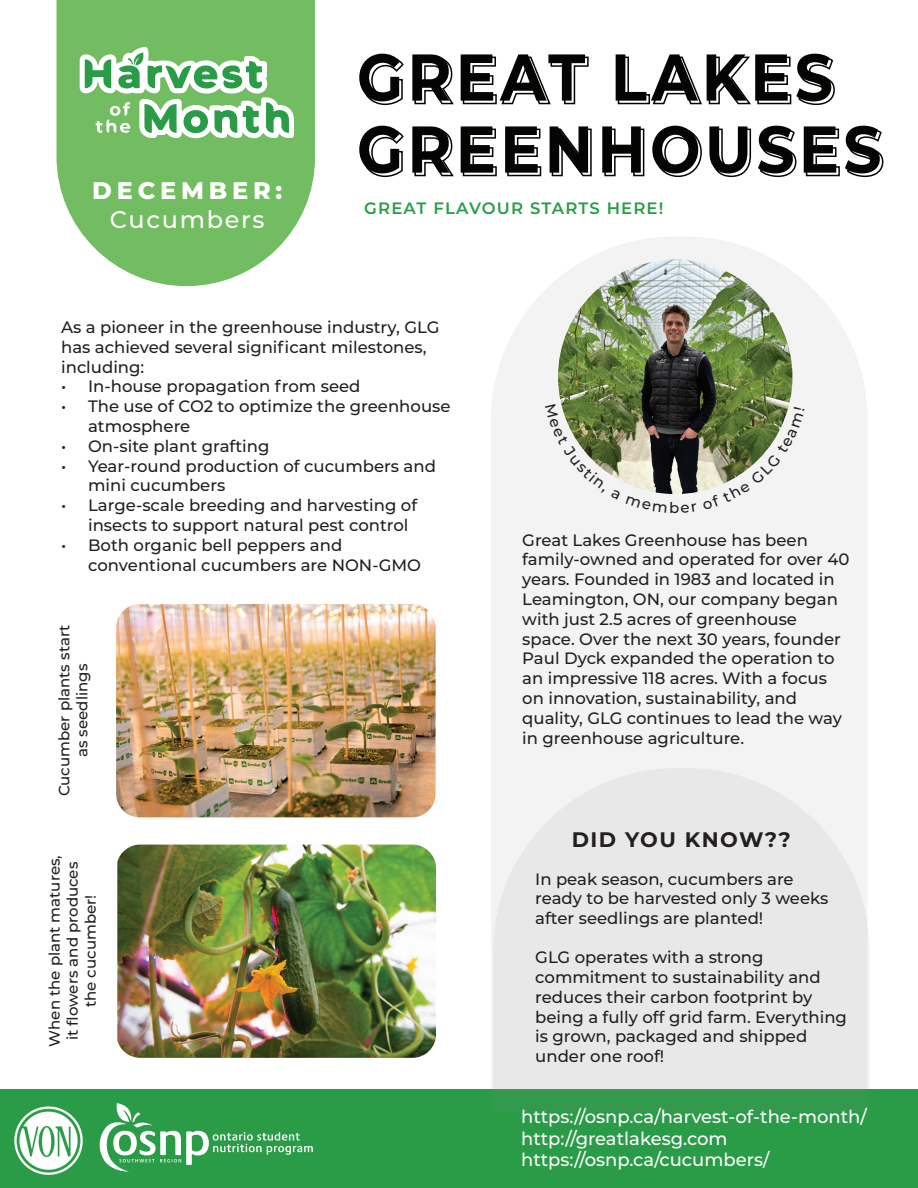
<style>
.page{position:relative;width:918px;height:1188px;background:#fff}
.page>*{position:absolute;margin:0;border:0;box-sizing:border-box;transform-origin:0 0}
.t1{font:700 66px/72px "Montserrat";letter-spacing:.07em;color:#040503;scale:.91 1}
.t2{font:800 24px "Montserrat";letter-spacing:.2em;color:#fff}
.t3{font:500 24px "Montserrat";letter-spacing:.07em;color:#fff}
.t4{font:700 21px "Montserrat";letter-spacing:.07em;color:#231f20}
.t5{font:500 18px/21.6px "Montserrat";color:#fff}
.t6{font:500 16.5px/19.8px "Montserrat";color:#231f20}
.t7{font:600 16.5px "Montserrat";letter-spacing:.07em;color:#2a9c47}
.t8{font:500 15px/18px "Montserrat";color:#231f20;text-align:center}
</style>
<div class="page">
<img style="left:117px;top:845px;width:319px;height:213px">
<img style="left:116px;top:604px;width:320px;height:213px">
<svg style="left:57px;top:0;width:258px;height:286px;background:#84c475"></svg>
<svg style="left:361px;top:55px;width:43px;height:51px"></svg>
<svg style="left:414px;top:56px;width:40px;height:49px"></svg>
<svg style="left:462px;top:56px;width:127px;height:49px"></svg>
<svg style="left:617px;top:55px;width:218px;height:51px"></svg>
<svg style="left:361px;top:127px;width:43px;height:51px"></svg>
<svg style="left:414px;top:128px;width:40px;height:49px"></svg>
<svg style="left:462px;top:128px;width:35px;height:49px"></svg>
<svg style="left:507px;top:128px;width:35px;height:49px"></svg>
<svg style="left:551px;top:128px;width:41px;height:49px"></svg>
<svg style="left:604px;top:128px;width:41px;height:49px"></svg>
<svg style="left:654px;top:127px;width:48px;height:51px"></svg>
<svg style="left:711px;top:128px;width:41px;height:50px"></svg>
<svg style="left:760px;top:127px;width:37px;height:51px"></svg>
<svg style="left:805px;top:127px;width:79px;height:51px"></svg>
<svg style="left:80px;top:47px;width:214px;height:91px"></svg>
<div style="left:0;top:1089px;width:918px;height:99px;background:#2a9c47"></div>
<img style="left:14px;top:1106px;width:69px;height:69px">
<svg style="left:99px;top:1103px;width:214px;height:69px"></svg>
<svg style="left:491px;top:237px;width:376px;height:852px;fill:#f3f3f3"></svg>
<svg style="left:493px;top:768px;width:376px;height:323px;background:#e8e8e9"></svg>
<img style="left:558px;top:260px;width:234px;height:234px;border-radius:117px">
<svg style="left:545px;top:404px;width:60px;height:90px"></svg>
<svg style="left:611px;top:489px;width:86px;height:24px"></svg>
<svg style="left:703px;top:407px;width:102px;height:102px"></svg>
<h2 class="t2" style="left:92px;top:173px;width:192px">DECEMBER:</h2>
<h2 class="t3" style="left:110px;top:203px;width:156px">Cucumbers</h2>
<h1 class="t1" style="left:357px;top:38px;width:578px">GREAT LAKES<br>GREENHOUSES</h1>
<p class="t7" style="left:364px;top:196px;width:301px">GREAT FLAVOUR STARTS HERE!</p>
<p class="t6" style="left:61px;top:317px;width:380px">As a pioneer in the greenhouse industry, GLG has achieved several significant milestones, including:</p>
<p class="t6" style="left:61px;top:376px;width:301px">• In-house propagation from seed</p>
<p class="t6" style="left:88px;top:396px;width:364px;text-indent:-27px">• The use of CO2 to optimize the greenhouse atmosphere</p>
<p class="t6" style="left:61px;top:435px;width:210px">• On-site plant grafting</p>
<p class="t6" style="left:88px;top:455px;width:349px;text-indent:-27px">• Year-round production of cucumbers and mini cucumbers</p>
<p class="t6" style="left:88px;top:495px;width:331px;text-indent:-27px">• Large-scale breeding and harvesting of insects to support natural pest control</p>
<p class="t6" style="left:88px;top:534px;width:335px;text-indent:-27px">• Both organic bell peppers and conventional cucumbers are NON-GMO</p>
<p class="t8" style="left:55px;top:796px;width:173px;rotate:-90deg">Cucumber plants start as seedlings</p>
<p class="t8" style="left:45px;top:1047px;width:193px;rotate:-90deg">When the plant matures, it flowers and produces the cucumber!</p>
<p class="t6" style="left:522px;top:529px;width:329px">Great Lakes Greenhouse has been family-owned and operated for over 40 years. Founded in 1983 and located in Leamington, ON, our company began with just 2.5 acres of greenhouse space. Over the next 30 years, founder Paul Dyck expanded the operation to an impressive 118 acres. With a focus on innovation, sustainability, and quality, GLG continues to lead the way in greenhouse agriculture.</p>
<p class="t4" style="left:572px;top:824px;width:220px">DID YOU KNOW??</p>
<p class="t6" style="left:535px;top:870px;width:295px;line-height:18.3px">In peak season, cucumbers are ready to be harvested only 3 weeks</p>
<p class="t6" style="left:535px;top:907px;width:230px">after seedlings are planted!</p>
<p class="t6" style="left:535px;top:947px;width:313px">GLG operates with a strong commitment to sustainability and reduces their carbon footprint by being a fully off grid farm. Everything is grown, packaged and shipped under one roof!</p>
<p class="t5" style="left:521px;top:1105px;width:347px">https://osnp.ca/harvest-of-the-month/ http://greatlakesg.com https://osnp.ca/cucumbers/</p>
</div>
